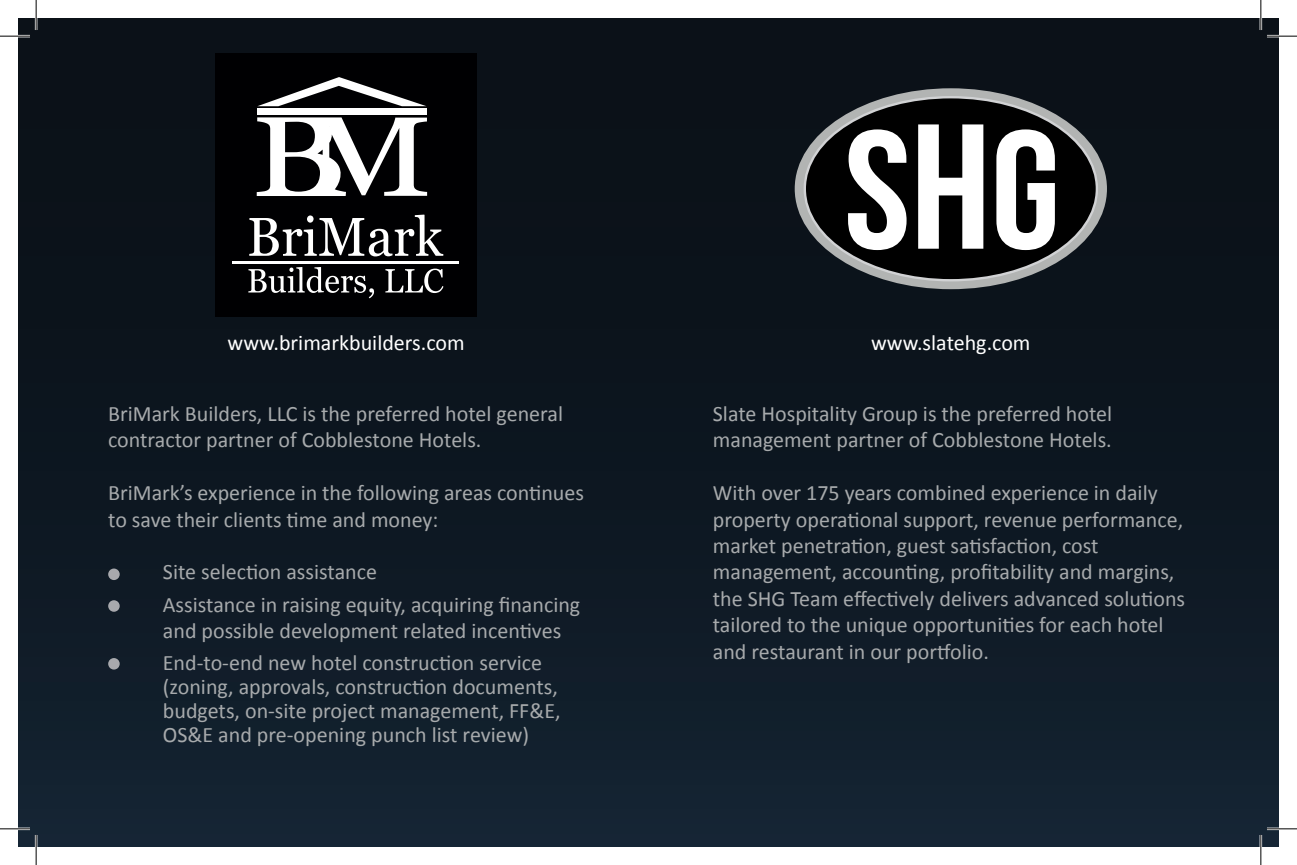
<style>
.page{position:relative;width:1297px;height:865px;background:#fff}
.page>*{position:absolute;margin:0;border:0;box-sizing:border-box;transform-origin:0 0}
.t1{font:168.2px "Bebas Neue";color:#fff;scale:1.06 1}
.t2{font:22px/26.4px "Calibri";color:#a7aaac}
.t3{font:22px "Calibri";color:#fff}
.s1{font-size:177.4px}
</style>
<div class="page">
<div style="left:18px;top:18px;width:1260px;height:828px;background:linear-gradient(to bottom,#090e13,#132130)"></div>
<div style="left:108px;top:568px;width:12px;height:12px;background:#a8a9ad;border-radius:50%"></div>
<div style="left:108px;top:600px;width:12px;height:11px;background:#a8a9ad;border-radius:50%"></div>
<div style="left:108px;top:657px;width:12px;height:12px;background:#a8a9ad;border-radius:50%"></div>
<div style="left:215px;top:54px;width:262px;height:263px;background:#000002"></div>
<svg style="left:249px;top:214px;width:194px;height:42px"></svg>
<hr style="left:232px;top:261px;width:227px;height:3px;background:#fff">
<svg style="left:248px;top:267px;width:126px;height:31px"></svg>
<svg style="left:385px;top:268px;width:58px;height:25px"></svg>
<svg style="left:257px;top:117px;width:170px;height:79px"></svg>
<div style="left:257px;top:109px;width:169px;height:6px;background:#fff"></div>
<svg style="left:258px;top:77px;width:168px;height:29px"></svg>
<div style="left:794px;top:88px;width:312px;height:201px;background:#b2b4b3;border-radius:50%"></div>
<svg style="left:803px;top:96px;width:294px;height:185px;background:#161718"></svg>
<hr style="left:0;top:35px;width:30px;height:2px;background:#fff">
<hr style="left:1266px;top:35px;width:30px;height:2px;background:#fff">
<hr style="left:0;top:827px;width:30px;height:2px;background:#fff">
<hr style="left:1266px;top:827px;width:30px;height:2px;background:#fff">
<hr style="left:35px;top:0;width:2px;height:30px;background:#fff">
<hr style="left:35px;top:834px;width:2px;height:30px;background:#fff">
<hr style="left:1259px;top:0;width:2px;height:30px;background:#fff">
<hr style="left:1259px;top:834px;width:2px;height:30px;background:#fff">
<hr style="left:0;top:36px;width:30px;height:1px;background:#000">
<hr style="left:1266px;top:36px;width:30px;height:1px;background:#000">
<hr style="left:0;top:828px;width:30px;height:1px;background:#000">
<hr style="left:1266px;top:828px;width:30px;height:1px;background:#000">
<hr style="left:36px;top:0;width:1px;height:30px;background:#000">
<hr style="left:36px;top:834px;width:1px;height:30px;background:#000">
<hr style="left:1260px;top:0;width:1px;height:30px;background:#000">
<hr style="left:1260px;top:834px;width:1px;height:30px;background:#000">
<h1 class="t1" style="left:843px;top:98px;width:206px">S<span class="s1">H</span>G</h1>
<p class="t3" style="left:227px;top:328px;width:239px">www.brimarkbuilders.com</p>
<p class="t3" style="left:871px;top:328px;width:161px">www.slatehg.com</p>
<p class="t2" style="left:108px;top:400px;width:456px">BriMark Builders, LLC is the preferred hotel general</p>
<p class="t2" style="left:108px;top:426px;width:375px">contractor partner of Cobblestone Hotels.</p>
<p class="t2" style="left:108px;top:479px;width:477px">BriMark’s experience in the following areas continues</p>
<p class="t2" style="left:108px;top:506px;width:332px">to save their clients time and money:</p>
<p class="t2" style="left:163px;top:558px;width:216px">Site selection assistance</p>
<p class="t2" style="left:163px;top:591px;width:419px">Assistance in raising equity, acquiring financing and possible development related incentives</p>
<p class="t2" style="left:163px;top:649px;width:381px">End-to-end new hotel construction service</p>
<p class="t2" style="left:163px;top:673px;width:396px">(zoning, approvals, construction documents,</p>
<p class="t2" style="left:163px;top:697px;width:399px">budgets, on-site project management, FF&amp;E,</p>
<p class="t2" style="left:163px;top:721px;width:368px">OS&amp;E and pre-opening punch list review)</p>
<p class="t2" style="left:712px;top:400px;width:401px">Slate Hospitality Group is the preferred hotel</p>
<p class="t2" style="left:712px;top:426px;width:400px">management partner of Cobblestone Hotels.</p>
<p class="t2" style="left:712px;top:479px;width:446px">With over 175 years combined experience in daily</p>
<p class="t2" style="left:712px;top:506px;width:472px">property operational support, revenue performance,</p>
<p class="t2" style="left:712px;top:532px;width:387px">market penetration, guest satisfaction, cost</p>
<p class="t2" style="left:712px;top:558px;width:474px">management, accounting, profitability and margins, the SHG Team effectively delivers advanced solutions tailored to the unique opportunities for each hotel and restaurant in our portfolio.</p>
</div>
